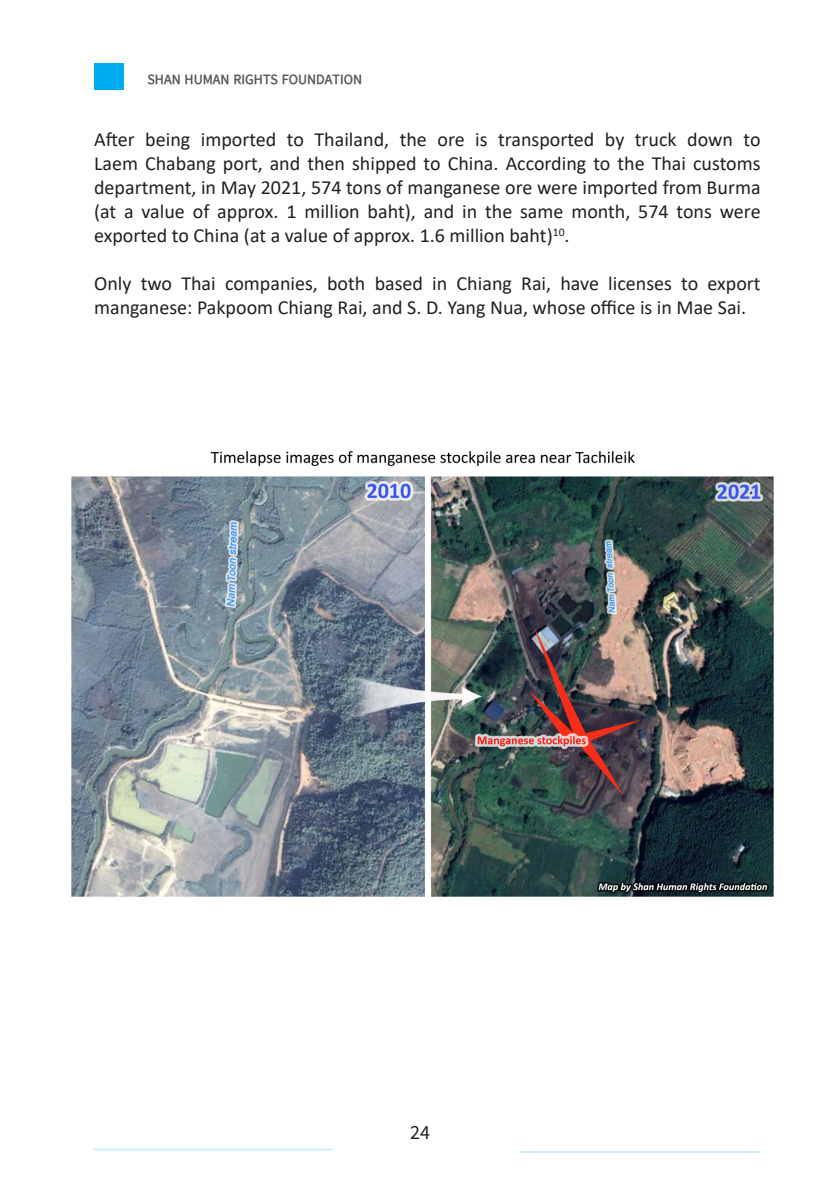
<style>
.page{position:relative;width:840px;height:1191px;background:#fff}
.page>*{position:absolute;margin:0;border:0;box-sizing:border-box;transform-origin:0 0}
.t1{font:20px/24px "Calibri";color:#231f20;text-align:justify}
.t2{font:20px "Pyidaungsu";color:#231f20}
.t3{font:700 14px "Pyidaungsu";color:#57585a}
</style>
<div class="page">
<hr style="left:93px;top:1148px;width:240px;height:2px;background:#00aeef">
<div style="left:94px;top:63px;width:29px;height:27px;background:#00aeef"></div>
<hr style="left:520px;top:1151px;width:239px;height:2px;background:#00aeef">
<img style="left:71px;top:450px;width:703px;height:447px">
<p class="t3" style="left:147px;top:70px;width:216px">SHAN HUMAN RIGHTS FOUNDATION</p>
<p class="t1" style="left:94px;top:127px;width:667px">After being imported to Thailand, the ore is transported by truck down to Laem Chabang port, and then shipped to China. According to the Thai customs department, in May 2021, 574 tons of manganese ore were imported from Burma (at a value of approx. 1 million baht), and in the same month, 574 tons were exported to China (at a value of approx. 1.6 million baht)<sup>10</sup>.</p>
<p class="t1" style="left:94px;top:271px;width:667px">Only two Thai companies, both based in Chiang Rai, have licenses to export manganese: Pakpoom Chiang Rai, and S. D. Yang Nua, whose office is in Mae Sai.</p>
<p class="t2" style="left:410px;top:1120px;width:21px">24</p>
</div>
